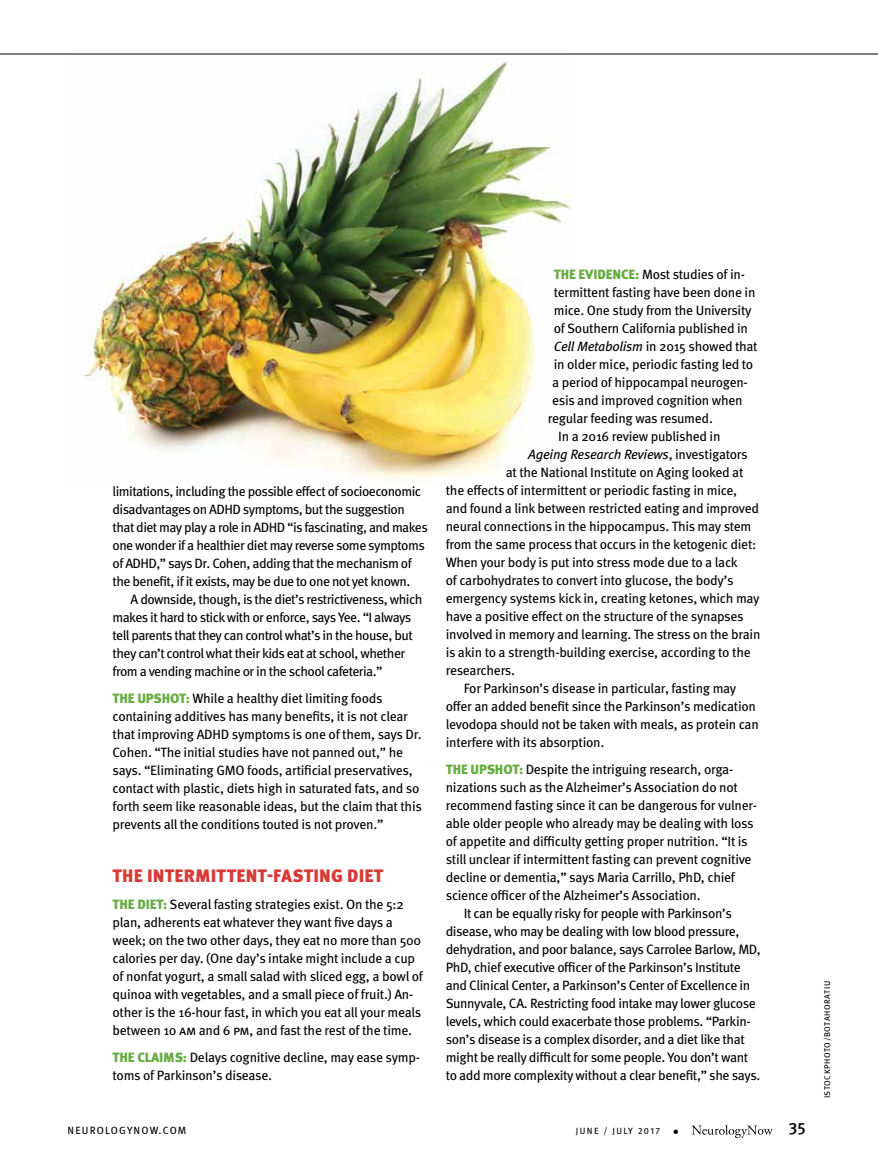
<style>
.page{position:relative;width:878px;height:1175px;background:#fff}
.page>*{position:absolute;margin:0;border:0;box-sizing:border-box;transform-origin:0 0}
.t1{font:900 18px "Meta OT";letter-spacing:.01em;color:#d93a37}
.t2{font:500 16.5px "Meta OT";color:#000}
.t3{font:13.5px/18px "Meta OT";letter-spacing:-.025em;color:#000}
.t4{font:italic 13.5px "Meta OT";letter-spacing:-.02em;color:#000}
.t5{font:10.5px "Meta OT";letter-spacing:.11em;color:#000}
.t6{font:9px "Meta OT";letter-spacing:.16em;color:#000}
.t7{font:8.25px "Meta OT";letter-spacing:.07em;color:#000}
.s1{font-weight:900;color:#68ad45}
.s2{font-style:italic}
.s3{font-style:normal}
.s4{font-family:"Berkeley Std";font-size:16.5px}
</style>
<div class="page">
<svg style="left:691px;top:1125px;width:81px;height:13px"></svg>
<img style="left:83px;top:61px;width:488px;height:418px">
<hr style="left:0;top:54px;width:878px;height:1px;background:#000">
<p class="t3" style="left:112px;top:483px;width:317px">limitations, including the possible effect of socioeconomic disadvantages on ADHD symptoms, but the suggestion that diet may play a role in ADHD “is fascinating, and makes one wonder if a healthier diet may reverse some symptoms of ADHD,” says Dr. Cohen, adding that the mechanism of the benefit, if it exists, may be due to one not yet known.</p>
<p class="t3" style="left:112px;top:591px;width:311px;text-indent:18px">A downside, though, is the diet’s restrictiveness, which makes it hard to stick with or enforce, says Yee. “I always tell parents that they can control what’s in the house, but they can’t control what their kids eat at school, whether from a vending machine or in the school cafeteria.”</p>
<p class="t3" style="left:112px;top:690px;width:311px"><span class="s1">THE UPSHOT:</span> While a healthy diet limiting foods containing additives has many benefits, it is not clear that improving ADHD symptoms is one of them, says Dr.<br>Cohen. “The initial studies have not panned out,” he says. “Eliminating GMO foods, artificial preservatives, contact with plastic, diets high in saturated fats, and so forth seem like reasonable ideas, but the claim that this prevents all the conditions touted is not proven.”</p>
<h1 class="t1" style="left:113px;top:865px;width:272px">THE INTERMITTENT-FASTING DIET</h1>
<p class="t3" style="left:112px;top:895px;width:312px"><span class="s1">THE DIET:</span> Several fasting strategies exist. On the 5:2 plan, adherents eat whatever they want five days a week; on the two other days, they eat no more than 500 calories per day. (One day’s intake might include a cup of nonfat yogurt, a small salad with sliced egg, a bowl of quinoa with vegetables, and a small piece of fruit.) An&shy;other is the 16-hour fast, in which you eat all your meals between 10 AM and 6 PM, and fast the rest of the time.</p>
<p class="t3" style="left:112px;top:1048px;width:309px"><span class="s1">THE CLAIMS:</span> Delays cognitive decline, may ease symp&shy;toms of Parkinson’s disease.</p>
<p class="t3" style="left:554px;top:265px;width:193px"><span class="s1">THE EVIDENCE:</span> Most studies of in-</p>
<p class="t3" style="left:554px;top:283px;width:203px">termittent fasting have been done in</p>
<p class="t3" style="left:554px;top:301px;width:199px">mice. One study from the University</p>
<p class="t3" style="left:554px;top:319px;width:196px">of Southern California published in</p>
<p class="t3" style="left:554px;top:337px;width:205px"><span class="s2">Cell Metabolism</span> in 2015 showed that</p>
<p class="t3" style="left:554px;top:355px;width:201px">in older mice, periodic fasting led to</p>
<p class="t3" style="left:552px;top:373px;width:197px">a period of hippocampal neurogen-</p>
<p class="t3" style="left:552px;top:391px;width:192px">esis and improved cognition when</p>
<p class="t3" style="left:548px;top:409px;width:167px">regular feeding was resumed.</p>
<p class="t3" style="left:558px;top:427px;width:164px">In a 2016 review published in</p>
<p class="t4" style="left:528px;top:446px;width:221px">Ageing Research Reviews<span class="s3">, investigators</span></p>
<p class="t3" style="left:506px;top:463px;width:239px">at the National Institute on Aging looked at</p>
<p class="t3" style="left:446px;top:481px;width:293px">the effects of intermittent or periodic fasting in mice,</p>
<p class="t3" style="left:446px;top:499px;width:315px">and found a link between restricted eating and improved</p>
<p class="t3" style="left:446px;top:517px;width:307px">neural connections in the hippocampus. This may stem</p>
<p class="t3" style="left:446px;top:535px;width:312px">from the same process that occurs in the ketogenic diet:</p>
<p class="t3" style="left:446px;top:553px;width:293px">When your body is put into stress mode due to a lack</p>
<p class="t3" style="left:446px;top:571px;width:289px">of carbohydrates to convert into glucose, the body’s</p>
<p class="t3" style="left:446px;top:589px;width:315px">emergency systems kick in, creating ketones, which may</p>
<p class="t3" style="left:446px;top:607px;width:299px">have a positive effect on the structure of the synapses</p>
<p class="t3" style="left:446px;top:625px;width:316px">involved in memory and learning. The stress on the brain</p>
<p class="t3" style="left:446px;top:643px;width:306px">is akin to a strength-building exercise, according to the</p>
<p class="t3" style="left:446px;top:661px;width:71px">researchers.</p>
<p class="t3" style="left:464px;top:679px;width:274px">For Parkinson’s disease in particular, fasting may</p>
<p class="t3" style="left:446px;top:697px;width:312px">offer an added benefit since the Parkinson’s medication</p>
<p class="t3" style="left:446px;top:715px;width:314px">levodopa should not be taken with meals, as protein can</p>
<p class="t3" style="left:446px;top:733px;width:160px">interfere with its absorption.</p>
<p class="t3" style="left:446px;top:760px;width:289px"><span class="s1">THE UPSHOT:</span> Despite the intriguing research, orga-</p>
<p class="t3" style="left:446px;top:778px;width:294px">nizations such as the Alzheimer’s Association do not</p>
<p class="t3" style="left:446px;top:796px;width:313px">recommend fasting since it can be dangerous for vulner-</p>
<p class="t3" style="left:446px;top:814px;width:309px">able older people who already may be dealing with loss</p>
<p class="t3" style="left:446px;top:832px;width:303px">of appetite and difficulty getting proper nutrition. “It is</p>
<p class="t3" style="left:446px;top:850px;width:307px">still unclear if intermittent fasting can prevent cognitive</p>
<p class="t3" style="left:446px;top:868px;width:291px">decline or dementia,” says Maria Carrillo, PhD, chief</p>
<p class="t3" style="left:446px;top:886px;width:256px">science officer of the Alzheimer’s Association.</p>
<p class="t3" style="left:464px;top:904px;width:269px">It can be equally risky for people with Parkinson’s</p>
<p class="t3" style="left:446px;top:922px;width:295px">disease, who may be dealing with low blood pressure,</p>
<p class="t3" style="left:446px;top:940px;width:316px">dehydration, and poor balance, says Carrolee Barlow, MD,</p>
<p class="t3" style="left:446px;top:958px;width:296px">PhD, chief executive officer of the Parkinson’s Institute</p>
<p class="t3" style="left:446px;top:976px;width:306px">and Clinical Center, a Parkinson’s Center of Excellence in</p>
<p class="t3" style="left:446px;top:994px;width:312px">Sunnyvale, CA. Restricting food intake may lower glucose</p>
<p class="t3" style="left:446px;top:1012px;width:306px">levels, which could exacerbate those problems. “Parkin-</p>
<p class="t3" style="left:446px;top:1030px;width:300px">son’s disease is a complex disorder, and a diet like that</p>
<p class="t3" style="left:446px;top:1048px;width:304px">might be really difficult for some people. You don’t want</p>
<p class="t3" style="left:446px;top:1066px;width:316px">to add more complexity without a clear benefit,” she says.</p>
<p class="t5" style="left:68px;top:1124px;width:120px">NEUROLOGYNOW.COM</p>
<p class="t6" style="left:576px;top:1125px;width:106px">JUNE / JULY 2017 <span class="s4">•</span></p>
<p class="t2" style="left:788px;top:1118px;width:19px">35</p>
<p class="t7" style="left:822px;top:1098px;width:119px;rotate:-90deg">ISTOCKPHOTO/BOTAHORATIU</p>
</div>
